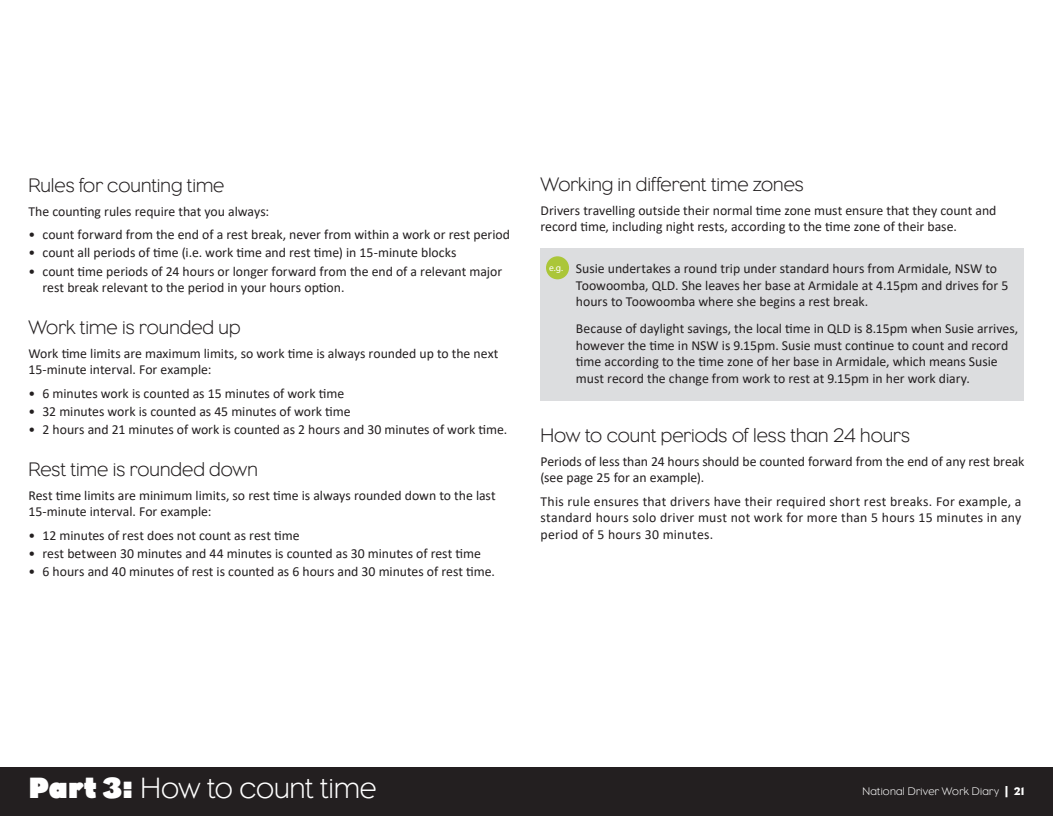
<style>
.page{position:relative;width:1053px;height:833px;background:#fff}
.page>*{position:absolute;margin:0;border:0;box-sizing:border-box;transform-origin:0 0}
.Heading_A{font:300 30px "Eagle";letter-spacing:-.005em;color:#fff}
.Heading_2{font:300 20px "Eagle";color:#231f20}
.Body_copy{font:13.75px/16.5px "Calibri";color:#231f20}
._10mm_indent{font:13.75px/16.5px "Calibri";color:#231f20}
.Bullet_4mm_indent{font:13.75px "Calibri";color:#231f20}
.Bullet_4mm_indent_LAST_LINE{font:13.75px/16.5px "Calibri";color:#231f20}
.t1{font:300 11.25px "Eagle";letter-spacing:.025em;color:#fff}
.t2{font:700 9.5px "Helvetica Rounded";color:#fff}
.s1{font-weight:900}
.s2{font-weight:400}
</style>
<div class="page">
<div style="left:540px;top:248px;width:484px;height:152px;background:#dcdddf"></div>
<div style="left:546px;top:256px;width:23px;height:23px;background:#abc638;border-radius:50%"></div>
<div style="left:0;top:767px;width:1052px;height:48px;background:#231f20"></div>
<p class="Heading_2" style="left:28px;top:174px;width:198px">Rules for counting time</p>
<p class="Body_copy" style="left:28px;top:202px;width:242px">The counting rules require that you always:</p>
<p class="Bullet_4mm_indent" style="left:28px;top:225px;width:483px">• count forward from the end of a rest break, never from within a work or rest period</p>
<p class="Bullet_4mm_indent" style="left:28px;top:243px;width:429px">• count all periods of time (i.e. work time and rest time) in 15-minute blocks</p>
<p class="Bullet_4mm_indent_LAST_LINE" style="left:43px;top:262px;width:461px;text-indent:-14px">• count time periods of 24 hours or longer forward from the end of a relevant major rest break relevant to the period in your hours option.</p>
<p class="Heading_2" style="left:28px;top:316px;width:214px">Work time is rounded up</p>
<p class="Body_copy" style="left:28px;top:344px;width:471px">Work time limits are maximum limits, so work time is always rounded up to the next<br>15-minute interval. For example:</p>
<p class="Bullet_4mm_indent" style="left:28px;top:383px;width:317px">• 6 minutes work is counted as 15 minutes of work time</p>
<p class="Bullet_4mm_indent" style="left:28px;top:402px;width:324px">• 32 minutes work is counted as 45 minutes of work time</p>
<p class="Bullet_4mm_indent_LAST_LINE" style="left:28px;top:421px;width:480px">• 2 hours and 21 minutes of work is counted as 2 hours and 30 minutes of work time.</p>
<p class="Heading_2" style="left:28px;top:458px;width:231px">Rest time is rounded down</p>
<p class="Body_copy" style="left:28px;top:486px;width:469px">Rest time limits are minimum limits, so rest time is always rounded down to the last<br>15-minute interval. For example:</p>
<p class="Bullet_4mm_indent" style="left:28px;top:525px;width:273px">• 12 minutes of rest does not count as rest time</p>
<p class="Bullet_4mm_indent" style="left:28px;top:544px;width:454px">• rest between 30 minutes and 44 minutes is counted as 30 minutes of rest time</p>
<p class="Bullet_4mm_indent_LAST_LINE" style="left:28px;top:563px;width:468px">• 6 hours and 40 minutes of rest is counted as 6 hours and 30 minutes of rest time.</p>
<p class="Heading_2" style="left:540px;top:173px;width:265px">Working in different time zones</p>
<p class="Body_copy" style="left:540px;top:201px;width:457px">Drivers travelling outside their normal time zone must ensure that they count and record time, including night rests, according to the time zone of their base.</p>
<p class="_10mm_indent" style="left:576px;top:260px;width:434px">Susie undertakes a round trip under standard hours from Armidale, NSW to<br>Toowoomba, QLD. She leaves her base at Armidale at 4.15pm and drives for 5 hours to Toowoomba where she begins a rest break.</p>
<p class="_10mm_indent" style="left:576px;top:320px;width:443px">Because of daylight savings, the local time in QLD is 8.15pm when Susie arrives, however the time in NSW is 9.15pm. Susie must continue to count and record time according to the time zone of her base in Armidale, which means Susie must record the change from work to rest at 9.15pm in her work diary.</p>
<p class="t2" style="left:549px;top:262px;width:15px">e.g.</p>
<p class="Heading_2" style="left:540px;top:424px;width:371px">How to count periods of less than 24 hours</p>
<p class="Body_copy" style="left:540px;top:453px;width:485px">Periods of less than 24 hours should be counted forward from the end of any rest break (see page 25 for an example).</p>
<p class="Body_copy" style="left:540px;top:493px;width:482px;text-align:justify">This rule ensures that drivers have their required short rest breaks. For example, a standard hours solo driver must not work for more than 5 hours 15 minutes in any period of 5 hours 30 minutes.</p>
<p class="Heading_A" style="left:28px;top:771px;width:350px"><span class="s1">Part 3:</span> How to count time</p>
<p class="t1" style="left:862px;top:784px;width:164px">National Driver Work Diary <span class="s1">|</span> <span class="s2">21</span></p>
</div>
